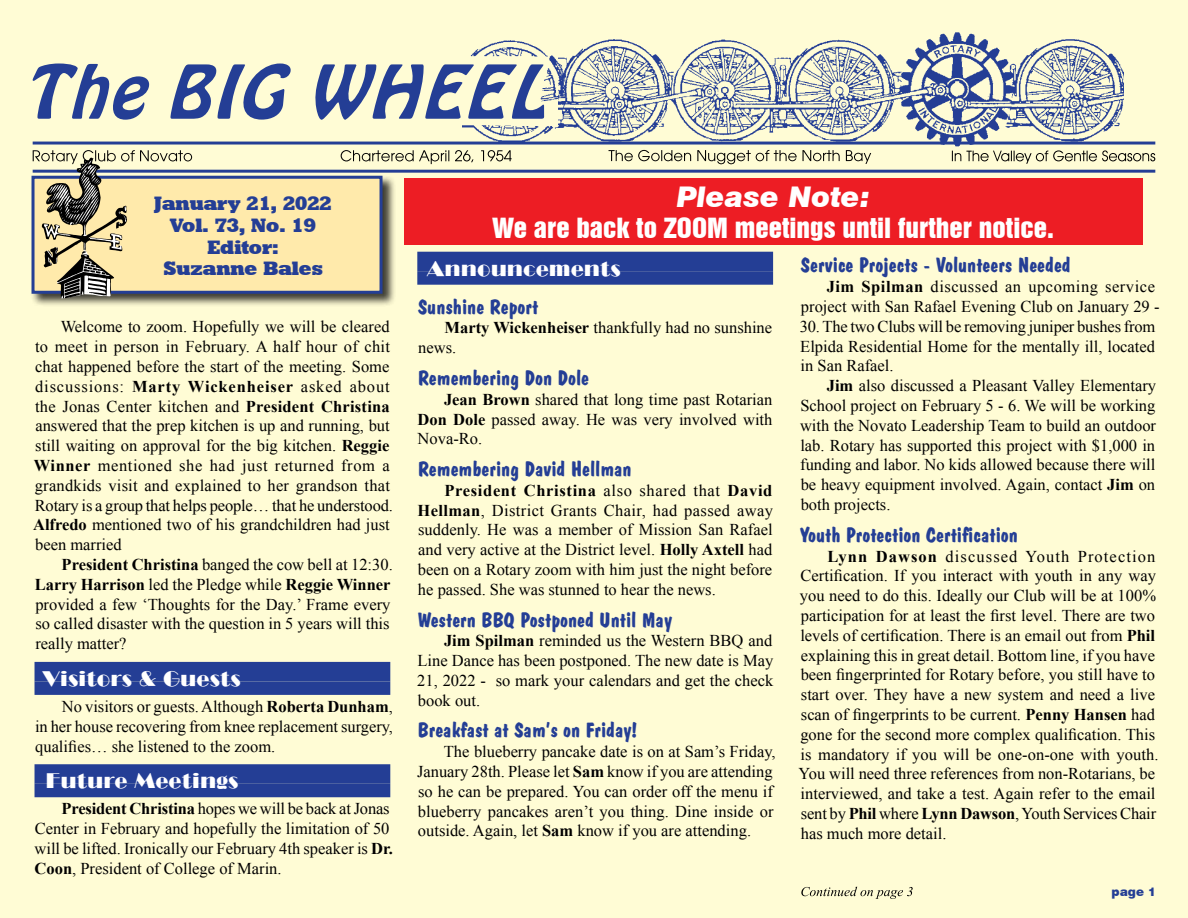
<style>
.page{position:relative;width:1188px;height:918px;background:#fffcd5}
.page>*{position:absolute;margin:0;border:0;box-sizing:border-box;transform-origin:0 0}
.t1{font:italic 900 28.5px "Swiss 721 BT";color:#fff}
.t2{font:25.5px "Swiss 921 BT Regular A";color:#fff;scale:1.07 1}
.t3{font:21px "Dom Bold BT";letter-spacing:.01em;color:#243e95}
.t4{font:21px "LTC Broadway";color:#fff}
.t5{font:19.5px/21.8px "Geometric Slab 712 BT Extra Bold A";color:#243e95;text-align:center}
.t6{font:16.5px/19.8px "Times New Roman";color:#000}
.t7{font:900 12px "Swiss 721 BT";color:#243e95}
.s1{font-weight:700}
</style>
<div class="page">
<hr style="left:33px;top:142px;width:1122px;height:3px;background:#243e95">
<hr style="left:33px;top:170px;width:1122px;height:3px;background:#243e95">
<svg style="left:952px;top:150px;width:203px;height:14px"></svg>
<svg style="left:341px;top:150px;width:171px;height:14px"></svg>
<svg style="left:609px;top:150px;width:262px;height:14px"></svg>
<img style="left:566px;top:32px;width:558px;height:115px">
<svg style="left:32px;top:63px;width:430px;height:57px"></svg>
<img style="left:462px;top:40px;width:104px;height:111px">
<div style="left:31px;top:175px;width:365px;height:132px;background:#000;opacity:.75"></div>
<div style="left:33px;top:177px;width:348px;height:115px;background:#ffeaab"></div>
<div style="left:32px;top:176px;width:351px;height:118px;border:3px solid #243e95"></div>
<svg style="left:33px;top:150px;width:159px;height:148px"></svg>
<svg style="left:801px;top:887px;width:112px;height:12px"></svg>
<div style="left:35px;top:662px;width:355px;height:19px;background:#243e95"></div>
<div style="left:35px;top:681px;width:355px;height:14px;background:#243e95"></div>
<div style="left:35px;top:764px;width:355px;height:20px;background:#243e95"></div>
<div style="left:35px;top:784px;width:355px;height:13px;background:#243e95"></div>
<div style="left:417px;top:252px;width:356px;height:19px;background:#243e95"></div>
<div style="left:417px;top:271px;width:356px;height:14px;background:#243e95"></div>
<div style="left:404px;top:179px;width:738px;height:66px;background:#ed1d24"></div>
<p class="t5" style="left:154px;top:192px;width:179px">January 21, 2022<br>Vol. 73, No. 19<br>Editor:<br>Suzanne Bales</p>
<p class="t6" style="left:33px;top:317px;width:361px;text-indent:28px">Welcome to zoom. Hopefully we will be cleared to meet in person in February. A half hour of chit chat happened before the start of the meeting. Some discussions: <span class="s1">Marty Wickenheiser</span> asked about the Jonas Center kitchen and <span class="s1">President Christina </span>answered that the prep kitchen is up and running, but still waiting on approval for the big kitchen. <span class="s1">Reggie Winner</span> mentioned she had just returned from a grandkids visit and explained to her grandson that Rotary is a group that helps people… that he understood.<br><span class="s1">Alfredo</span> mentioned two of his grandchildren had just been married</p>
<p class="t6" style="left:35px;top:554px;width:360px;text-indent:27px"><span class="s1">President Christina</span> banged the cow bell at 12:30.<br><span class="s1">Larry Harrison</span> led the Pledge while <span class="s1">Reggie Winner </span>provided a few ‘Thoughts for the Day.’ Frame every so called disaster with the question in 5 years will this really matter?</p>
<p class="t4" style="left:42px;top:667px;width:200px">Visitors &amp; Guests</p>
<p class="t6" style="left:35px;top:696px;width:360px;text-align:justify;text-indent:27px">No visitors or guests. Although <span class="s1">Roberta Dunham</span>, in her house recovering from knee replacement surgery, qualifies… she listened to the zoom.</p>
<p class="t4" style="left:45px;top:769px;width:195px">Future Meetings</p>
<p class="t6" style="left:35px;top:799px;width:360px;text-indent:27px"><span class="s1">President Christina</span> hopes we will be back at Jonas Center in February and hopefully the limitation of 50 will be lifted. Ironically our February 4th speaker is <span class="s1">Dr.<br>Coon</span>, President of College of Marin.</p>
<h1 class="t1" style="left:676px;top:180px;width:195px">Please Note:</h1>
<h2 class="t2" style="left:492px;top:211px;width:526px">We are back to ZOOM meetings until further notice.</h2>
<p class="t4" style="left:427px;top:256px;width:196px">Announcements</p>
<p class="t3" style="left:418px;top:294px;width:122px">Sunshine Report</p>
<p class="t6" style="left:418px;top:318px;width:356px;text-indent:26px"><span class="s1">Marty Wickenheiser</span> thankfully had no sunshine news.</p>
<p class="t3" style="left:418px;top:365px;width:173px">Remembering Don Dole</p>
<p class="t6" style="left:418px;top:389px;width:356px;text-align:justify;text-indent:26px"><span class="s1">Jean Brown</span> shared that long time past Rotarian <span class="s1">Don Dole</span> passed away. He was very involved with Nova-Ro.</p>
<p class="t3" style="left:418px;top:456px;width:215px">Remembering David Hellman</p>
<p class="t6" style="left:418px;top:480px;width:357px;text-align:justify;text-indent:27px"><span class="s1">President Christina</span> also shared that <span class="s1">David Hellman</span>, District Grants Chair, had passed away suddenly. He was a member of Mission San Rafael and very active at the District level. <span class="s1">Holly Axtell</span> had been on a Rotary zoom with him just the night before he passed. She was stunned to hear the news.</p>
<p class="t3" style="left:417px;top:607px;width:256px">Western BBQ Postponed Until May</p>
<p class="t6" style="left:417px;top:631px;width:358px;text-align:justify;text-indent:27px"><span class="s1">Jim Spilman</span> reminded us the Western BBQ and Line Dance has been postponed. The new date is May 21, 2022 - so mark your calendars and get the check book out.</p>
<p class="t3" style="left:418px;top:718px;width:221px">Breakfast at Sam’s on Friday!</p>
<p class="t6" style="left:417px;top:742px;width:360px;text-indent:27px">The blueberry pancake date is on at Sam’s Friday, January 28th. Please let <span class="s1">Sam</span> know if you are attending so he can be prepared. You can order off the menu if blueberry pancakes aren’t you thing. Dine inside or outside. Again, let <span class="s1">Sam</span> know if you are attending.</p>
<p class="t3" style="left:801px;top:253px;width:272px">Service Projects - Volunteers Needed</p>
<p class="t6" style="left:801px;top:277px;width:360px;text-align:right"><span class="s1">Jim Spilman</span> discussed an upcoming service project with San Rafael Evening Club on January 29 -</p>
<p class="t6" style="left:800px;top:316px;width:357px;text-align:justify">30. The two Clubs will be removing juniper bushes from Elpida Residential Home for the mentally ill, located in San Rafael.</p>
<p class="t6" style="left:800px;top:376px;width:358px;text-align:justify;text-indent:27px"><span class="s1">Jim</span> also discussed a Pleasant Valley Elementary School project on February 5 - 6. We will be working with the Novato Leadership Team to build an outdoor lab. Rotary has supported this project with $1,000 in funding and labor. No kids allowed because there will be heavy equipment involved. Again, contact <span class="s1">Jim</span> on both projects.</p>
<p class="t3" style="left:800px;top:522px;width:219px">Youth Protection Certification</p>
<p class="t6" style="left:799px;top:546px;width:361px;text-indent:29px"><span class="s1">Lynn Dawson</span> discussed Youth Protection Certification. If you interact with youth in any way you need to do this. Ideally our Club will be at 100% participation for at least the first level. There are two levels of certification. There is an email out from <span class="s1">Phil </span>explaining this in great detail. Bottom line, if you have been fingerprinted for Rotary before, you still have to start over. They have a new system and need a live scan of fingerprints to be current. <span class="s1">Penny Hansen</span> had gone for the second more complex qualification. This is mandatory if you will be one-on-one with youth.<br>You will need three references from non-Rotarians, be interviewed, and take a test. Again refer to the email sent by <span class="s1">Phil</span> where <span class="s1">Lynn Dawson</span>, Youth Services Chair has much more detail.</p>
<p class="t7" style="left:1112px;top:885px;width:46px">page 1</p>
</div>
